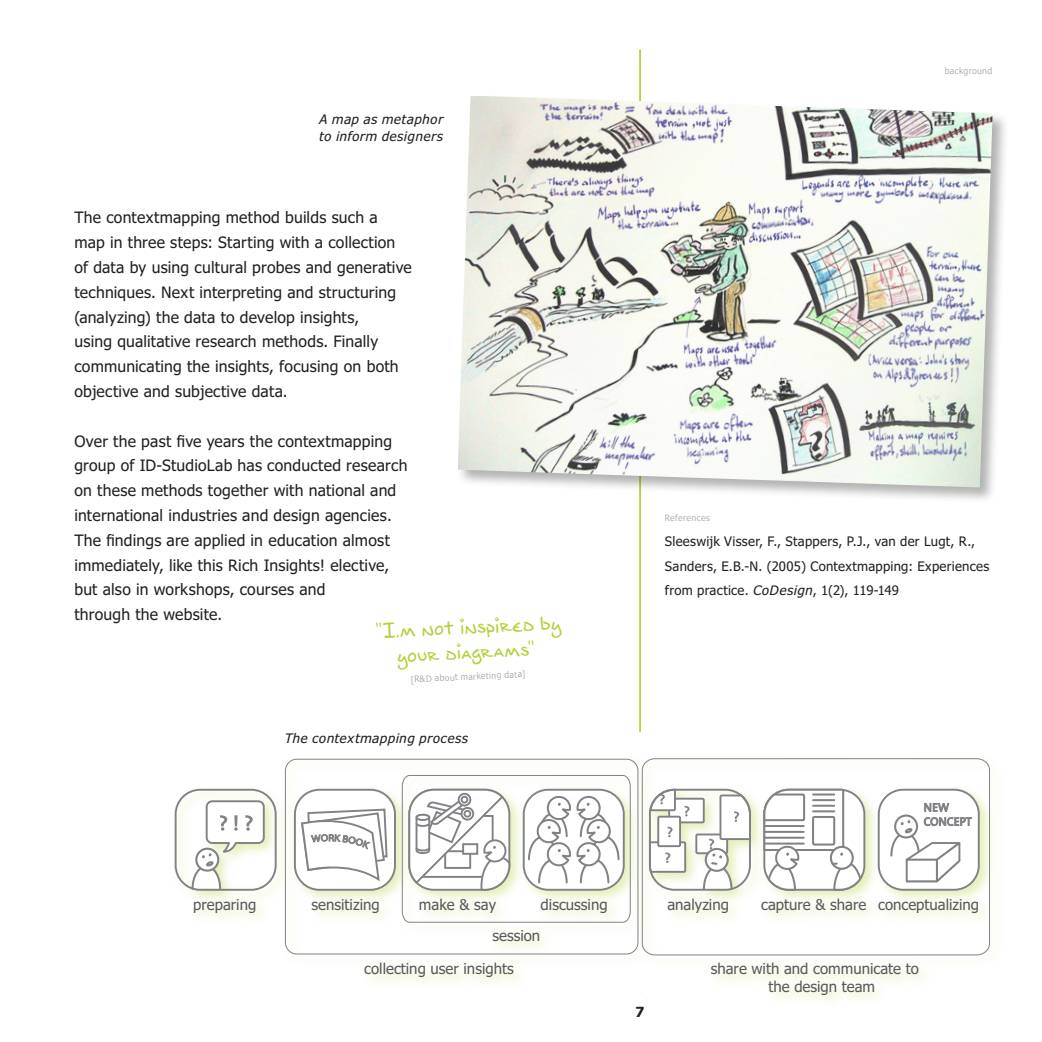
<style>
.page{position:relative;width:1042px;height:1042px;background:#fff}
.page>*{position:absolute;margin:0;border:0;box-sizing:border-box;transform-origin:0 0}
.quote{font:21px/24.8px "Gonzo Normal";color:#b0d136;text-align:center}
.t1{font:15.75px/24.8px "Tu Tahoma";letter-spacing:.015em;color:#231f20}
.t2{font:14.88px/17.7px "Tu Tahoma";color:#57585a}
.t3{font:700 14px "Tu Tahoma";color:#231f20}
.t4{font:13.12px/24.8px "Tu Tahoma";letter-spacing:.02em;color:#231f20}
.t5{font:italic 13.12px/17.5px "Tu Tahoma";letter-spacing:.025em;color:#231f20}
.Body_Text{font:300 8.75px "Tu Tahoma";letter-spacing:.035em;color:#939598}
.s1{font-style:italic}
</style>
<div class="page">
<hr style="left:639px;top:476px;width:2px;height:516px;background:#b0d136">
<hr style="left:639px;top:50px;width:2px;height:51px;background:#b0d136">
<hr style="left:638px;top:732px;width:4px;height:260px;background:#fff">
<div style="left:456px;top:94px;width:553px;height:410px;background:#231f20;opacity:.35"></div>
<img style="left:458px;top:95px;width:534px;height:392px">
<div style="left:170px;top:754px;width:834px;height:254px;background:#b0d136;opacity:.35"></div>
<div style="left:295px;top:790px;width:100px;height:100px;background:#fff;border-radius:25px"></div>
<div style="left:294px;top:789px;width:102px;height:102px;border:2px solid #808285;border-radius:25px"></div>
<svg style="left:300px;top:808px;width:88px;height:75px"></svg>
<div style="left:175px;top:789px;width:102px;height:102px;border:2px solid #808285;border-radius:25px"></div>
<svg style="left:190px;top:799px;width:76px;height:92px"></svg>
<div style="left:669px;top:798px;width:35px;height:24px;background:#fff"></div>
<div style="left:668px;top:798px;width:37px;height:25px;border:2px solid #808285"></div>
<div style="left:696px;top:834px;width:31px;height:19px;background:#fff"></div>
<div style="left:695px;top:833px;width:33px;height:21px;border:2px solid #808285"></div>
<div style="left:658px;top:816px;width:22px;height:30px;background:#fff"></div>
<div style="left:657px;top:815px;width:24px;height:32px;border:2px solid #808285"></div>
<svg style="left:702px;top:793px;width:50px;height:98px"></svg>
<svg style="left:648px;top:788px;width:29px;height:24px"></svg>
<svg style="left:648px;top:826px;width:39px;height:48px"></svg>
<svg style="left:684px;top:806px;width:5px;height:10px"></svg>
<div style="left:649px;top:789px;width:102px;height:102px;border:2px solid #808285;border-radius:25px"></div>
<svg style="left:762px;top:787px;width:100px;height:105px"></svg>
<div style="left:813px;top:817px;width:21px;height:27px;background:#fff"></div>
<div style="left:812px;top:816px;width:23px;height:29px;border:2px solid #808285"></div>
<hr style="left:813px;top:793px;width:21px;height:2px;background:#808285">
<hr style="left:813px;top:810px;width:21px;height:2px;background:#808285">
<hr style="left:813px;top:805px;width:21px;height:2px;background:#808285">
<hr style="left:813px;top:799px;width:21px;height:2px;background:#808285">
<hr style="left:765px;top:825px;width:38px;height:2px;background:#808285">
<hr style="left:765px;top:831px;width:38px;height:2px;background:#808285">
<hr style="left:765px;top:837px;width:38px;height:2px;background:#808285">
<hr style="left:765px;top:842px;width:38px;height:2px;background:#808285">
<div style="left:879px;top:790px;width:100px;height:100px;background:#fff;border-radius:25px"></div>
<div style="left:878px;top:789px;width:101px;height:101px;border:2px solid #808285;border-radius:25px"></div>
<svg style="left:889px;top:803px;width:83px;height:82px"></svg>
<svg style="left:401px;top:774px;width:230px;height:149px"></svg>
<div style="left:285px;top:759px;width:353px;height:195px;border:1px solid #808285;border-radius:12px"></div>
<div style="left:642px;top:758px;width:348px;height:197px;border:1px solid #808285;border-radius:12px"></div>
<p class="t5" style="left:319px;top:110px;width:125px">A map as metaphor to inform designers</p>
<p class="t1" style="left:74px;top:205px;width:339px">The contextmapping method builds such a map in three steps: Starting with a collection of data by using cultural probes and generative techniques. Next interpreting and structuring (analyzing) the data to develop insights,<br>using qualitative research methods. Finally communicating the insights, focusing on both objective and subjective data.</p>
<p class="t1" style="left:74px;top:428px;width:334px">Over the past five years the contextmapping group of ID-StudioLab has conducted research on these methods together with national and international industries and design agencies.<br>The findings are applied in education almost immediately, like this Rich Insights! elective, but also in workshops, courses and<br>through the website.</p>
<p class="quote" style="left:376px;top:621px;width:187px;rotate:-3deg">"I,m not inspired by your diagrams"</p>
<p class="Body_Text" style="left:410px;top:674px;width:116px;rotate:-3deg">[R&amp;D about marketing data]</p>
<p class="t5" style="left:285px;top:729px;width:185px">The contextmapping process</p>
<p class="Body_Text" style="left:944px;top:65px;width:49px">background</p>
<p class="Body_Text" style="left:665px;top:512px;width:47px">References</p>
<p class="t4" style="left:665px;top:528px;width:326px">Sleeswijk Visser, F., Stappers, P.J., van der Lugt, R.,<br>Sanders, E.B.-N. (2005) Contextmapping: Experiences from practice. <span class="s1">CoDesign</span>, 1(2), 119-149</p>
<p class="t2" style="left:193px;top:895px;width:65px">preparing</p>
<p class="t2" style="left:312px;top:895px;width:70px">sensitizing</p>
<p class="t2" style="left:419px;top:895px;width:79px">make &amp; say</p>
<p class="t2" style="left:541px;top:895px;width:68px">discussing</p>
<p class="t2" style="left:667px;top:895px;width:63px">analyzing</p>
<p class="t2" style="left:761px;top:895px;width:107px">capture &amp; share</p>
<p class="t2" style="left:878px;top:895px;width:103px">conceptualizing</p>
<p class="t2" style="left:492px;top:926px;width:49px">session</p>
<p class="t2" style="left:364px;top:959px;width:151px">collecting user insights</p>
<p class="t2" style="left:768px;top:959px;width:152px;text-indent:-58px">share with and communicate to the design team</p>
<p class="t3" style="left:635px;top:1003px;width:10px">7</p>
</div>
